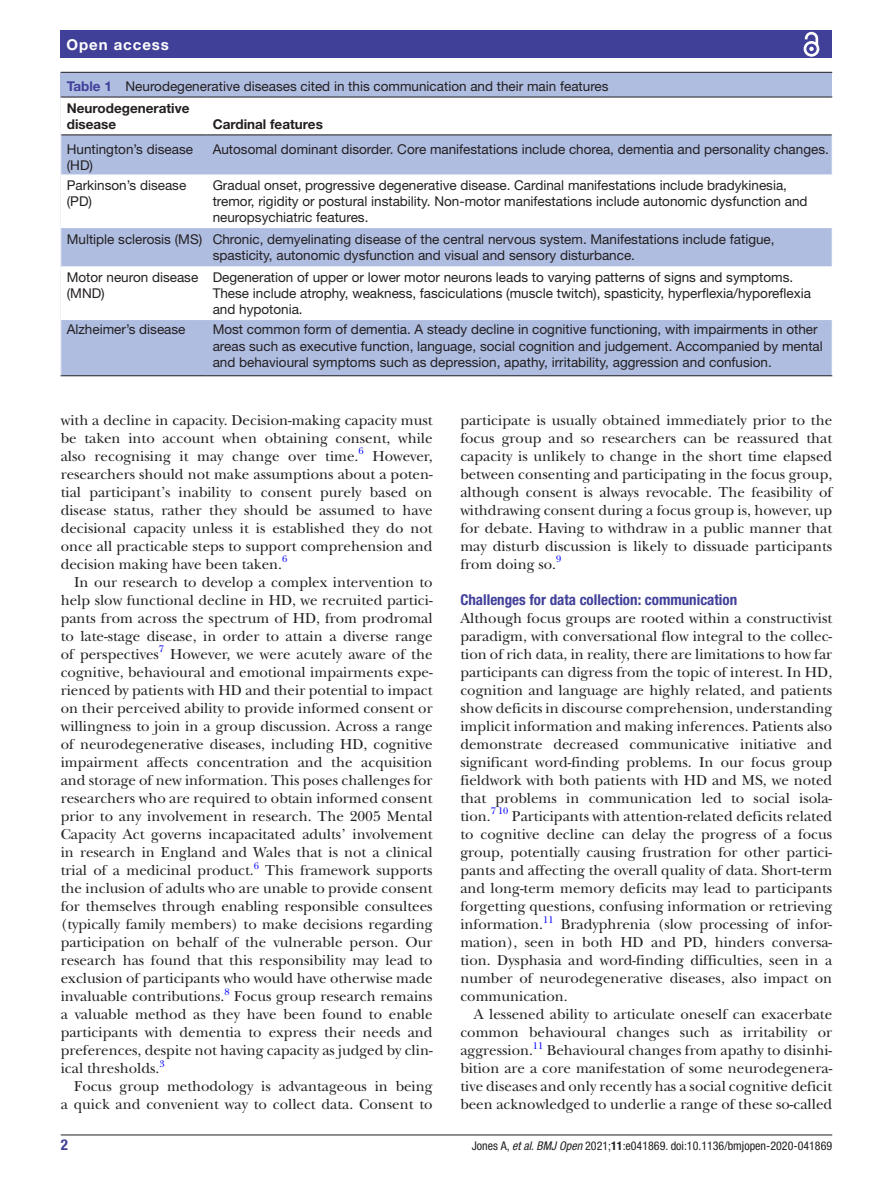
<style>
.page{position:relative;width:893px;height:1191px;background:#fff}
.page>*{position:absolute;margin:0;border:0;box-sizing:border-box;transform-origin:0 0}
.t1{font:15px/18px "New Baskerville";color:#231f20;text-align:justify}
.t2{font:700 condensed 15px "Helvetica Neue LT Std";color:#414099}
.t3{font:700 15px "Helvetica Neue LT Std";letter-spacing:.065em;color:#fff}
.t4{font:13.5px/16.2px "Helvetica Neue LT Std";color:#231f20}
.t5{font:700 13.5px "Helvetica Neue LT Std";color:#231f20}
.t6{font:condensed 12px "Helvetica Neue LT Std";color:#231f20}
.t7{font:9.9px "New Baskerville";color:#00f}
.s1{font-weight:700;color:#414099}
.s2{font-weight:700}
.s3{font-style:italic}
</style>
<div class="page">
<hr style="left:61px;top:1134px;width:771px;height:1px;background:#231f20">
<div style="left:61px;top:31px;width:771px;height:27px;background:#414099"></div>
<svg style="left:803px;top:31px;width:17px;height:26px"></svg>
<div style="left:61px;top:73px;width:771px;height:303px;background:#afbde1"></div>
<hr style="left:61px;top:72px;width:771px;height:1px;background:#231f20">
<div style="left:61px;top:98px;width:771px;height:36px;background:#fff"></div>
<svg style="left:61px;top:135px;width:771px;height:240px"></svg>
<hr style="left:61px;top:97px;width:146px;height:1px;background:#231f20">
<hr style="left:61px;top:134px;width:146px;height:1px;background:#231f20">
<hr style="left:207px;top:97px;width:625px;height:1px;background:#231f20">
<hr style="left:207px;top:134px;width:625px;height:1px;background:#231f20">
<hr style="left:61px;top:375px;width:146px;height:1px;background:#231f20">
<hr style="left:207px;top:375px;width:625px;height:1px;background:#231f20">
<p class="t3" style="left:66px;top:35px;width:104px">Open access</p>
<p class="t4" style="left:67px;top:75px;width:543px;line-height:22px"><span class="s1">Table 1</span> Neurodegenerative diseases cited in this communication and their main features<br><span class="s2">Neurodegenerative</span></p>
<p class="t5" style="left:67px;top:116px;width:51px">disease</p>
<p class="t5" style="left:213px;top:116px;width:112px">Cardinal features</p>
<p class="t4" style="left:67px;top:140px;width:128px">Huntington’s disease (HD)</p>
<p class="t4" style="left:213px;top:140px;width:618px">Autosomal dominant disorder. Core manifestations include chorea, dementia and personality changes.</p>
<p class="t4" style="left:67px;top:177px;width:121px">Parkinson’s disease (PD)</p>
<p class="t4" style="left:213px;top:177px;width:596px">Gradual onset, progressive degenerative disease. Cardinal manifestations include bradykinesia, tremor, rigidity or postural instability. Non-motor manifestations include autonomic dysfunction and neuropsychiatric features.</p>
<p class="t4" style="left:67px;top:231px;width:709px;text-align:center">Multiple sclerosis (MS) Chronic, demyelinating disease of the central nervous system. Manifestations include fatigue, spasticity, autonomic dysfunction and visual and sensory disturbance.</p>
<p class="t4" style="left:67px;top:269px;width:133px">Motor neuron disease (MND)</p>
<p class="t4" style="left:213px;top:269px;width:600px">Degeneration of upper or lower motor neurons leads to varying patterns of signs and symptoms.<br>These include atrophy, weakness, fasciculations (muscle twitch), spasticity, hyperflexia/hyporeflexia and hypotonia.</p>
<p class="t4" style="left:67px;top:321px;width:120px">Alzheimer’s disease</p>
<p class="t4" style="left:213px;top:321px;width:612px">Most common form of dementia. A steady decline in cognitive functioning, with impairments in other areas such as executive function, language, social cognition and judgement. Accompanied by mental and behavioural symptoms such as depression, apathy, irritability, aggression and confusion.</p>
<p class="t1" style="left:61px;top:411px;width:373px">with a decline in capacity. Decision-making capacity must be taken into account when obtaining consent, while also recognising it may change over time.</p>
<p class="t7" style="left:358px;top:445px;width:7px">6</p>
<p class="t1" style="left:61px;top:447px;width:373px;text-indent:312px">However, researchers should not make assumptions about a poten&shy;tial participant’s inability to consent purely based on disease status, rather they should be assumed to have decisional capacity unless it is established they do not once all practicable steps to support comprehension and decision making have been taken.</p>
<p class="t7" style="left:282px;top:553px;width:7px">6</p>
<p class="t1" style="left:61px;top:573px;width:373px;text-indent:14px">In our research to develop a complex intervention to help slow functional decline in HD, we recruited partici&shy;pants from across the spectrum of HD, from prodromal to late-stage disease, in order to attain a diverse range of perspectives</p>
<p class="t7" style="left:159px;top:643px;width:7px">7</p>
<p class="t1" style="left:61px;top:645px;width:373px;text-indent:110px">However, we were acutely aware of the cognitive, behavioural and emotional impairments expe&shy;rienced by patients with HD and their potential to impact on their perceived ability to provide informed consent or willingness to join in a group discussion. Across a range of neurodegenerative diseases, including HD, cognitive impairment affects concentration and the acquisition and storage of new information. This poses challenges for researchers who are required to obtain informed consent prior to any involvement in research. The 2005 Mental Capacity Act governs incapacitated adults’ involvement in research in England and Wales that is not a clinical trial of a medicinal product.<sup>6</sup> This framework supports the inclusion of adults who are unable to provide consent for themselves through enabling responsible consultees (typically family members) to make decisions regarding participation on behalf of the vulnerable person. Our research has found that this responsibility may lead to exclusion of participants who would have otherwise made invaluable contributions.</p>
<p class="t7" style="left:224px;top:985px;width:7px">8</p>
<p class="t1" style="left:61px;top:987px;width:373px;text-indent:173px">Focus group research remains a valuable method as they have been found to enable participants with dementia to express their needs and preferences, despite not having capacity as judged by clin&shy;ical thresholds.</p>
<p class="t7" style="left:159px;top:1057px;width:7px">3</p>
<p class="t1" style="left:61px;top:1077px;width:373px;text-align:right">Focus group methodology is advantageous in being<br>a quick and convenient way to collect data. Consent to</p>
<p class="t1" style="left:460px;top:411px;width:373px">participate is usually obtained immediately prior to the focus group and so researchers can be reassured that capacity is unlikely to change in the short time elapsed between consenting and participating in the focus group, although consent is always revocable. The feasibility of withdrawing consent during a focus group is, however, up for debate. Having to withdraw in a public manner that may disturb discussion is likely to dissuade participants from doing so.</p>
<p class="t7" style="left:556px;top:553px;width:7px">9</p>
<p class="t2" style="left:460px;top:591px;width:278px">Challenges for data collection: communication</p>
<p class="t1" style="left:460px;top:609px;width:373px">Although focus groups are rooted within a constructivist paradigm, with conversational flow integral to the collec&shy;tion of rich data, in reality, there are limitations to how far participants can digress from the topic of interest. In HD, cognition and language are highly related, and patients show deficits in discourse comprehension, understanding implicit information and making inferences. Patients also demonstrate decreased communicative initiative and significant word-finding problems. In our focus group fieldwork with both patients with HD and MS, we noted that problems in communication led to social isola&shy;tion.<sup>7</sup> <sup>10</sup> Participants with attention-related deficits related to cognitive decline can delay the progress of a focus group, potentially causing frustration for other partici&shy;pants and affecting the overall quality of data. Short-term and long-term memory deficits may lead to participants forgetting questions, confusing information or retrieving information.<sup>11</sup></p>
<p class="t1" style="left:460px;top:915px;width:373px;text-indent:101px">Bradyphrenia (slow processing of infor&shy;mation), seen in both HD and PD, hinders conversa&shy;tion. Dysphasia and word-finding difficulties, seen in a number of neurodegenerative diseases, also impact on communication.</p>
<p class="t1" style="left:460px;top:1005px;width:373px;text-indent:14px">A lessened ability to articulate oneself can exacerbate common behavioural changes such as irritability or aggression.</p>
<p class="t7" style="left:533px;top:1039px;width:12px">11</p>
<p class="t1" style="left:460px;top:1041px;width:373px;text-indent:86px">Behavioural changes from apathy to disinhi&shy;bition are a core manifestation of some neurodegenera&shy;tive diseases and only recently has a social cognitive deficit been acknowledged to underlie a range of these so-called</p>
<p class="t2" style="left:61px;top:1135px;width:9px">2</p>
<p class="t6" style="left:472px;top:1138px;width:362px">Jones A, <span class="s3">et al</span>. <span class="s3">BMJ Open</span> 2021;<span class="s2">11</span>:e041869. doi:10.1136/bmjopen-2020-041869</p>
</div>
